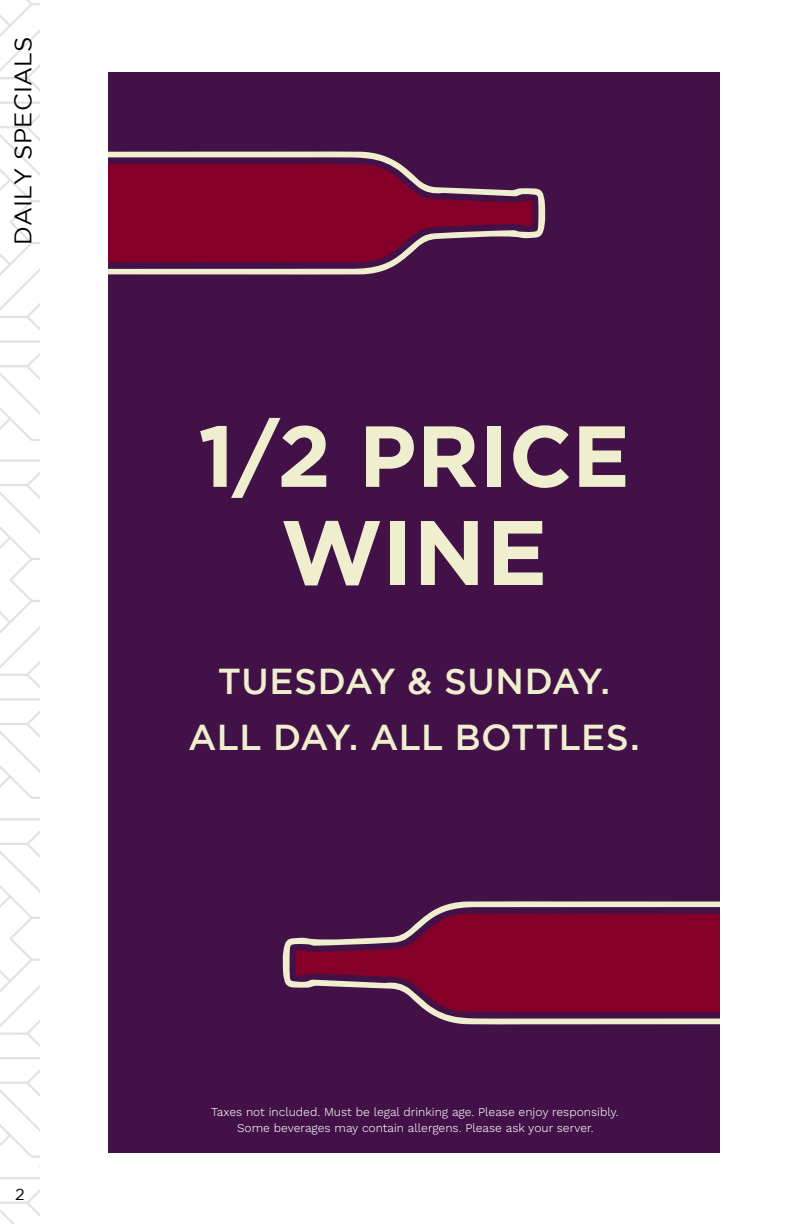
<style>
.page{position:relative;width:792px;height:1224px;background:#fff}
.page>*{position:absolute;margin:0;border:0;box-sizing:border-box;transform-origin:0 0}
.t1{font:700 91.4px "Gotham";color:#efefd0}
.t2{font:700 86.4px "Gotham";color:#efefd0}
.t3{font:500 36px/56px "Gotham";letter-spacing:.005em;color:#efefd0;text-align:center}
.t4{font:24px "Gotham";letter-spacing:.015em;color:#000}
.t5{font:16px "Gotham";color:#000}
.t6{font:300 12px/16px "Work Sans";color:#fff;text-align:center}
</style>
<div class="page">
<svg style="left:0;top:0;width:40px;height:1224px"></svg>
<div style="left:108px;top:72px;width:612px;height:1080px;background:#421147"></div>
<svg style="left:108px;top:151px;width:438px;height:124px"></svg>
<svg style="left:108px;top:164px;width:424px;height:98px;fill:#840029"></svg>
<svg style="left:282px;top:901px;width:438px;height:123px"></svg>
<svg style="left:296px;top:913px;width:424px;height:99px;fill:#840029"></svg>
<h3 class="t4" style="left:9px;top:245px;width:211px;rotate:-90deg">DAILY SPECIALS</h3>
<h3 class="t5" style="left:15px;top:1185px;width:11px">2</h3>
<h2 class="t2" style="left:198px;top:418px;width:433px">1/2 PRICE</h2>
<h1 class="t1" style="left:280px;top:512px;width:269px">WINE</h1>
<h3 class="t3" style="left:188px;top:654px;width:453px">TUESDAY &amp; SUNDAY.<br>ALL DAY. ALL BOTTLES.</h3>
<p class="t6" style="left:211px;top:1105px;width:409px">Taxes not included. Must be legal drinking age. Please enjoy responsibly.<br>Some beverages may contain allergens. Please ask your server.</p>
</div>
